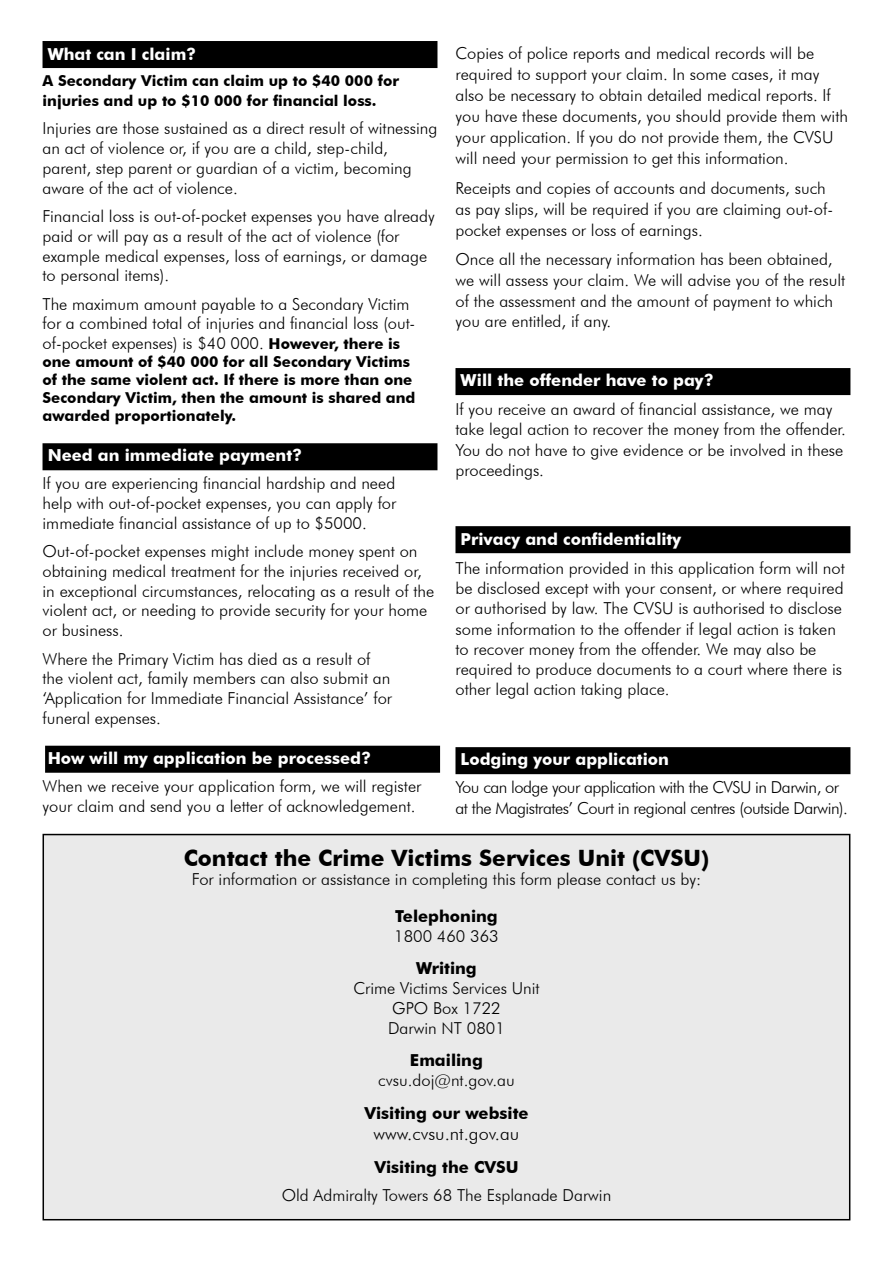
<style>
.page{position:relative;width:893px;height:1263px;background:#fff}
.page>*{position:absolute;margin:0;border:0;box-sizing:border-box;transform-origin:0 0}
.t1{font:700 22.5px "Futura BT";color:#000}
.t2{font:300 18px "Futura BT";color:#000}
.t3{font:300 16.5px/19.8px "Futura BT";color:#000}
.t4{font:700 16.5px "Futura BT";color:#fff}
.t5{font:300 16.5px/20.2px "Futura BT";letter-spacing:-.03em;color:#000}
.t6{font:700 16.5px "Futura BT";color:#000}
.t7{font:700 15px/18px "Futura BT";color:#000}
.s1{font-weight:700;font-size:15px}
</style>
<div class="page">
<div style="left:43px;top:834px;width:807px;height:386px;background:#eaeaea"></div>
<div style="left:43px;top:834px;width:807px;height:386px;border:2px solid #000"></div>
<div style="left:456px;top:748px;width:394px;height:25px;background:#000"></div>
<div style="left:455px;top:747px;width:395px;height:27px;border:2px solid #000"></div>
<div style="left:456px;top:527px;width:394px;height:25px;background:#000"></div>
<div style="left:455px;top:526px;width:395px;height:27px;border:2px solid #000"></div>
<div style="left:46px;top:746px;width:393px;height:26px;background:#000"></div>
<div style="left:45px;top:746px;width:395px;height:27px;border:2px solid #000"></div>
<div style="left:43px;top:444px;width:394px;height:25px;background:#000"></div>
<div style="left:43px;top:443px;width:394px;height:27px;border:2px solid #000"></div>
<div style="left:43px;top:42px;width:394px;height:25px;background:#000"></div>
<div style="left:43px;top:41px;width:394px;height:27px;border:2px solid #000"></div>
<div style="left:456px;top:369px;width:394px;height:25px;background:#000"></div>
<div style="left:455px;top:368px;width:395px;height:27px;border:2px solid #000"></div>
<p class="t3" style="left:455px;top:43px;width:394px;line-height:21px">Copies of police reports and medical records will be required to support your claim. In some cases, it may also be necessary to obtain detailed medical reports. If you have these documents, you should provide them with your application. If you do not provide them, the CVSU will need your permission to get this information.</p>
<p class="t3" style="left:455px;top:177px;width:379px;line-height:21px">Receipts and copies of accounts and documents, such as pay slips, will be required if you are claiming out-of&shy;pocket expenses or loss of earnings.</p>
<p class="t3" style="left:455px;top:249px;width:391px;line-height:20.5px">Once all the necessary information has been obtained, we will assess your claim. We will advise you of the result of the assessment and the amount of payment to which you are entitled, if any.</p>
<p class="t4" style="left:48px;top:44px;width:150px">What can I claim?</p>
<p class="t7" style="left:43px;top:71px;width:358px;line-height:19.8px">A Secondary Victim can claim up to $40 000 for injuries and up to $10 000 for financial loss.</p>
<p class="t3" style="left:43px;top:118px;width:396px">Injuries are those sustained as a direct result of witnessing an act of violence or, if you are a child, step-child, parent, step parent or guardian of a victim, becoming aware of the act of violence.</p>
<p class="t3" style="left:43px;top:206px;width:394px">Financial loss is out-of-pocket expenses you have already paid or will pay as a result of the act of violence (for example medical expenses, loss of earnings, or damage to personal items).</p>
<p class="t3" style="left:43px;top:294px;width:374px">The maximum amount payable to a Secondary Victim for a combined total of injuries and financial loss (out&shy;of-pocket expenses) is $40 000. <span class="s1">However, there is</span></p>
<p class="t7" style="left:43px;top:353px;width:375px">one amount of $40 000 for all Secondary Victims of the same violent act. If there is more than one Secondary Victim, then the amount is shared and awarded proportionately.</p>
<p class="t4" style="left:48px;top:445px;width:256px">Need an immediate payment?</p>
<p class="t3" style="left:43px;top:473px;width:355px;text-align:justify">If you are experiencing financial hardship and need help with out-of-pocket expenses, you can apply for immediate financial assistance of up to $5000.</p>
<p class="t3" style="left:43px;top:541px;width:393px">Out-of-pocket expenses might include money spent on obtaining medical treatment for the injuries received or, in exceptional circumstances, relocating as a result of the violent act, or needing to provide security for your home or business.</p>
<p class="t3" style="left:43px;top:649px;width:351px">Where the Primary Victim has died as a result of the violent act, family members can also submit an ‘Application for Immediate Financial Assistance’ for funeral expenses.</p>
<p class="t4" style="left:48px;top:748px;width:325px">How will my application be processed?</p>
<p class="t3" style="left:43px;top:776px;width:380px">When we receive your application form, we will register your claim and send you a letter of acknowledgement.</p>
<p class="t4" style="left:461px;top:370px;width:255px">Will the offender have to pay?</p>
<p class="t3" style="left:455px;top:399px;width:392px;line-height:20.2px">If you receive an award of financial assistance, we may take legal action to recover the money from the offender.<br>You do not have to give evidence or be involved in these proceedings.</p>
<p class="t4" style="left:461px;top:529px;width:222px">Privacy and confidentiality</p>
<p class="t3" style="left:455px;top:558px;width:391px;line-height:20.2px">The information provided in this application form will not be disclosed except with your consent, or where required or authorised by law. The CVSU is authorised to disclose some information to the offender if legal action is taken to recover money from the offender. We may also be required to produce documents to a court where there is other legal action taking place.</p>
<p class="t4" style="left:461px;top:749px;width:210px">Lodging your application</p>
<p class="t5" style="left:455px;top:777px;width:394px">You can lodge your application with the CVSU in Darwin, or at the Magistrates’ Court in regional centres (outside Darwin).</p>
<h1 class="t1" style="left:184px;top:844px;width:527px">Contact the Crime Victims Services Unit (CVSU)</h1>
<p class="t3" style="left:192px;top:869px;width:511px">For information or assistance in completing this form please contact us by:</p>
<p class="t6" style="left:395px;top:906px;width:104px">Telephoning</p>
<p class="t3" style="left:394px;top:926px;width:106px">1800 460 363</p>
<p class="t6" style="left:416px;top:958px;width:62px">Writing</p>
<p class="t3" style="left:353px;top:978px;width:188px;text-align:center">Crime Victims Services Unit<br>GPO Box 1722<br>Darwin NT 0801</p>
<p class="t6" style="left:410px;top:1050px;width:74px">Emailing</p>
<p class="t3" style="left:378px;top:1070px;width:138px">cvsu.doj@nt.gov.au</p>
<p class="t6" style="left:364px;top:1103px;width:166px">Visiting our website</p>
<p class="t2" style="left:374px;top:1123px;width:147px">www.cvsu.nt.gov.au</p>
<p class="t6" style="left:374px;top:1157px;width:146px">Visiting the CVSU</p>
<p class="t3" style="left:282px;top:1185px;width:331px">Old Admiralty Towers 68 The Esplanade Darwin</p>
</div>
